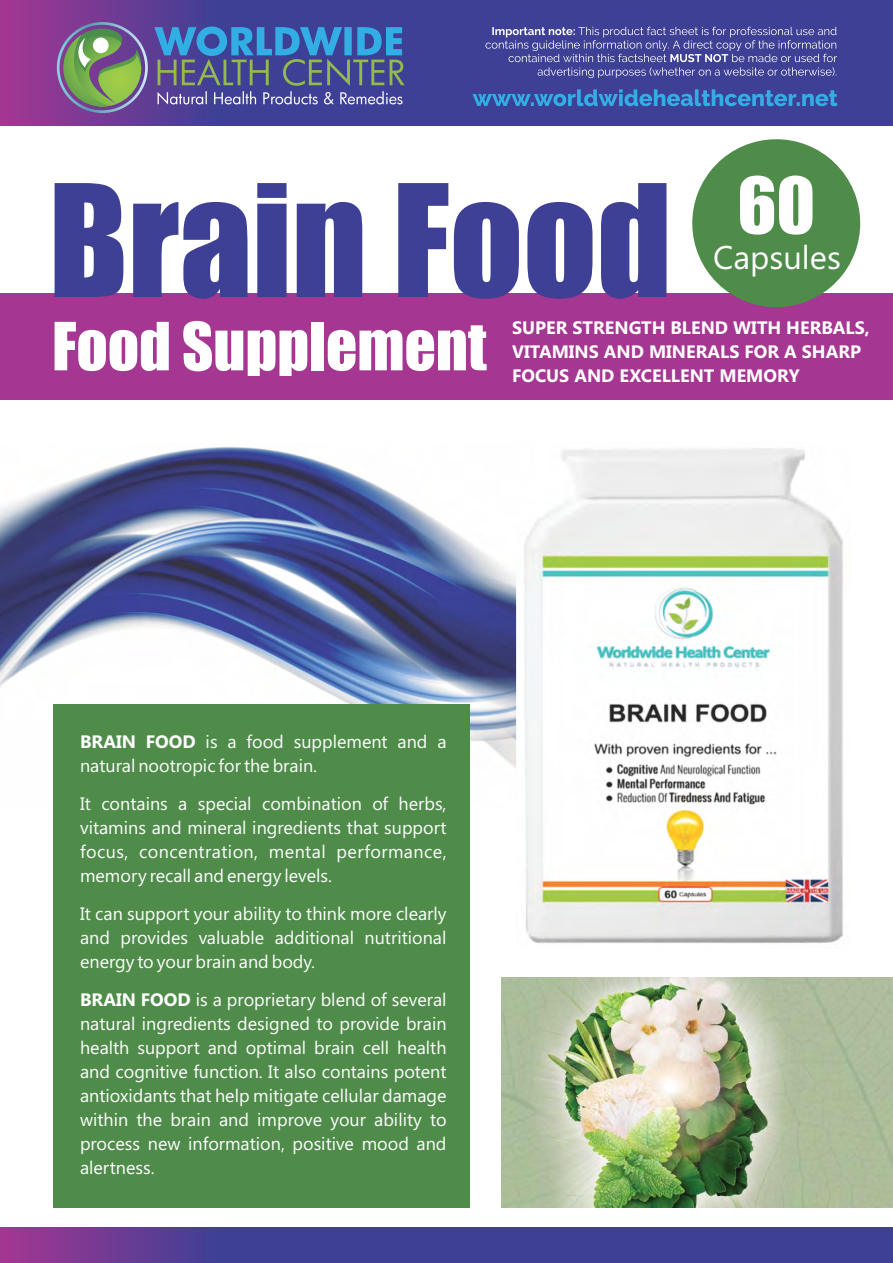
<style>
.page{position:relative;width:893px;height:1263px;background:#fff}
.page>*{position:absolute;margin:0;border:0;box-sizing:border-box;transform-origin:0 0}
.t1{font:144px "Impact";color:#3e4095}
.t2{font:61.35px "Impact";color:#fefefe}
.t3{font:32.85px "Segoe UI";color:#fefefe}
.t4{font:18px/24px "Segoe UI";color:#fefefe;text-align:justify}
.t5{font:700 18px/24px "Segoe UI";color:#fefefe}
.s1{font-weight:700}
</style>
<div class="page">
<div style="left:0;top:294px;width:893px;height:106px;background:#a53692"></div>
<img style="left:0;top:447px;width:516px;height:360px">
<svg style="left:682px;top:139px;width:189px;height:169px"></svg>
<div style="left:54px;top:704px;width:416px;height:503px;background:#4f8c4a"></div>
<svg style="left:0;top:0;width:893px;height:125px;background:#4d3e94"></svg>
<svg style="left:57px;top:22px;width:348px;height:91px;background:#586a96"></svg>
<svg style="left:472px;top:89px;width:366px;height:17px;background:#386fb6"></svg>
<svg style="left:485px;top:27px;width:352px;height:51px;background:#585aa3"></svg>
<img style="left:516px;top:448px;width:327px;height:496px">
<img style="left:501px;top:977px;width:392px;height:230px">
<svg style="left:0;top:1227px;width:893px;height:36px;background:#4a3e94"></svg>
<h1 class="t1" style="left:49px;top:183px;width:768px">Brain Food <sup>60</sup></h1>
<h3 class="t3" style="left:713px;top:245px;width:129px">Capsules</h3>
<h2 class="t2" style="left:52px;top:322px;width:436px">Food Supplement</h2>
<p class="t5" style="left:512px;top:317px;width:359px">SUPER STRENGTH BLEND WITH HERBALS,<br>VITAMINS AND MINERALS FOR A SHARP<br>FOCUS AND EXCELLENT MEMORY</p>
<p class="t4" style="left:80px;top:731px;width:368px"><span class="s1">BRAIN FOOD</span> is a food supplement and a natural nootropic for the brain.</p>
<p class="t4" style="left:80px;top:793px;width:368px">It contains a special combination of herbs, vitamins and mineral ingredients that support focus, concentration, mental performance, memory recall and energy levels.</p>
<p class="t4" style="left:80px;top:903px;width:368px">It can support your ability to think more clearly and provides valuable additional nutritional energy to your brain and body.</p>
<p class="t4" style="left:80px;top:990px;width:368px"><span class="s1">BRAIN FOOD</span> is a proprietary blend of several natural ingredients designed to provide brain health support and optimal brain cell health and cognitive function. It also contains potent antioxidants that help mitigate cellular damage within the brain and improve your ability to process new information, positive mood and alertness.</p>
</div>
